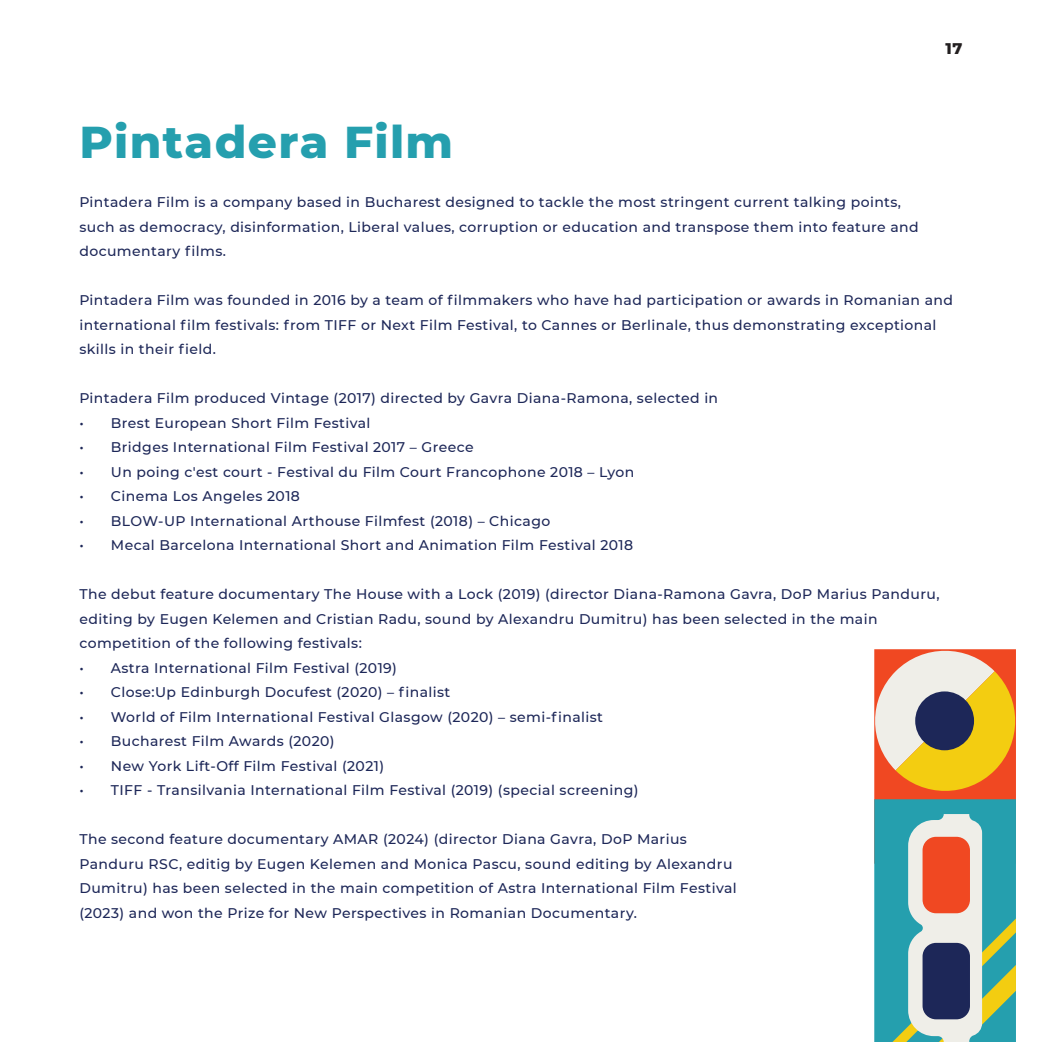
<style>
.page{position:relative;width:1042px;height:1042px;background:#fff}
.page>*{position:absolute;margin:0;border:0;box-sizing:border-box;transform-origin:0 0}
.H_-_2{font:800 45.5px "Montserrat";letter-spacing:.03em;color:#259fae}
.t1{font:800 15.75px "Montserrat";color:#231f20}
.H_-_2-2{font:500 14px/24.5px "Montserrat";letter-spacing:.03em;color:#1d2758}
</style>
<div class="page">
<div style="left:874px;top:799px;width:142px;height:243px;background:#259fae"></div>
<svg style="left:892px;top:814px;width:124px;height:228px"></svg>
<div style="left:922px;top:943px;width:48px;height:76px;background:#1d2758;border-radius:14px"></div>
<div style="left:922px;top:837px;width:48px;height:76px;background:#f04822;border-radius:14px"></div>
<svg style="left:874px;top:649px;width:142px;height:149px;background:#f0af60"></svg>
<div style="left:915px;top:691px;width:59px;height:59px;background:#1d2758;border-radius:50%"></div>
<p class="t1" style="left:945px;top:37px;width:19px">17</p>
<p class="H_-_2" style="left:79px;top:109px;width:375px">Pintadera Film</p>
<p class="H_-_2-2" style="left:79px;top:189px;width:841px">Pintadera Film is a company based in Bucharest designed to tackle the most stringent current talking points, such as democracy, disinformation, Liberal values, corruption or education and transpose them into feature and documentary films.</p>
<p class="H_-_2-2" style="left:79px;top:287px;width:875px">Pintadera Film was founded in 2016 by a team of filmmakers who have had participation or awards in Romanian and international film festivals: from TIFF or Next Film Festival, to Cannes or Berlinale, thus demonstrating exceptional skills in their field.</p>
<p class="H_-_2-2" style="left:79px;top:385px;width:640px">Pintadera Film produced Vintage (2017) directed by Gavra Diana-Ramona, selected in</p>
<p class="H_-_2-2" style="left:79px;top:410px;width:293px">• Brest European Short Film Festival</p>
<p class="H_-_2-2" style="left:79px;top:434px;width:396px">• Bridges International Film Festival 2017 – Greece</p>
<p class="H_-_2-2" style="left:79px;top:459px;width:556px">• Un poing c'est court - Festival du Film Court Francophone 2018 – Lyon</p>
<p class="H_-_2-2" style="left:79px;top:483px;width:222px">• Cinema Los Angeles 2018</p>
<p class="H_-_2-2" style="left:79px;top:508px;width:472px">• BLOW-UP International Arthouse Filmfest (2018) – Chicago</p>
<p class="H_-_2-2" style="left:79px;top:532px;width:555px">• Mecal Barcelona International Short and Animation Film Festival 2018</p>
<p class="H_-_2-2" style="left:79px;top:581px;width:862px">The debut feature documentary The House with a Lock (2019) (director Diana-Ramona Gavra, DoP Marius Panduru, editing by Eugen Kelemen and Cristian Radu, sound by Alexandru Dumitru) has been selected in the main competition of the following festivals:</p>
<p class="H_-_2-2" style="left:79px;top:655px;width:319px">• Astra International Film Festival (2019)</p>
<p class="H_-_2-2" style="left:79px;top:679px;width:372px">• Close:Up Edinburgh Docufest (2020) – finalist</p>
<p class="H_-_2-2" style="left:79px;top:704px;width:525px">• World of Film International Festival Glasgow (2020) – semi-finalist</p>
<p class="H_-_2-2" style="left:79px;top:728px;width:257px">• Bucharest Film Awards (2020)</p>
<p class="H_-_2-2" style="left:79px;top:753px;width:306px">• New York Lift-Off Film Festival (2021)</p>
<p class="H_-_2-2" style="left:79px;top:777px;width:560px">• TIFF - Transilvania International Film Festival (2019) (special screening)</p>
<p class="H_-_2-2" style="left:79px;top:826px;width:609px">The second feature documentary AMAR (2024) (director Diana Gavra, DoP Marius</p>
<p class="H_-_2-2" style="left:79px;top:851px;width:654px">Panduru RSC, editig by Eugen Kelemen and Monica Pascu, sound editing by Alexandru</p>
<p class="H_-_2-2" style="left:79px;top:875px;width:659px">Dumitru) has been selected in the main competition of Astra International Film Festival</p>
<p class="H_-_2-2" style="left:79px;top:900px;width:559px">(2023) and won the Prize for New Perspectives in Romanian Documentary.</p>
</div>
